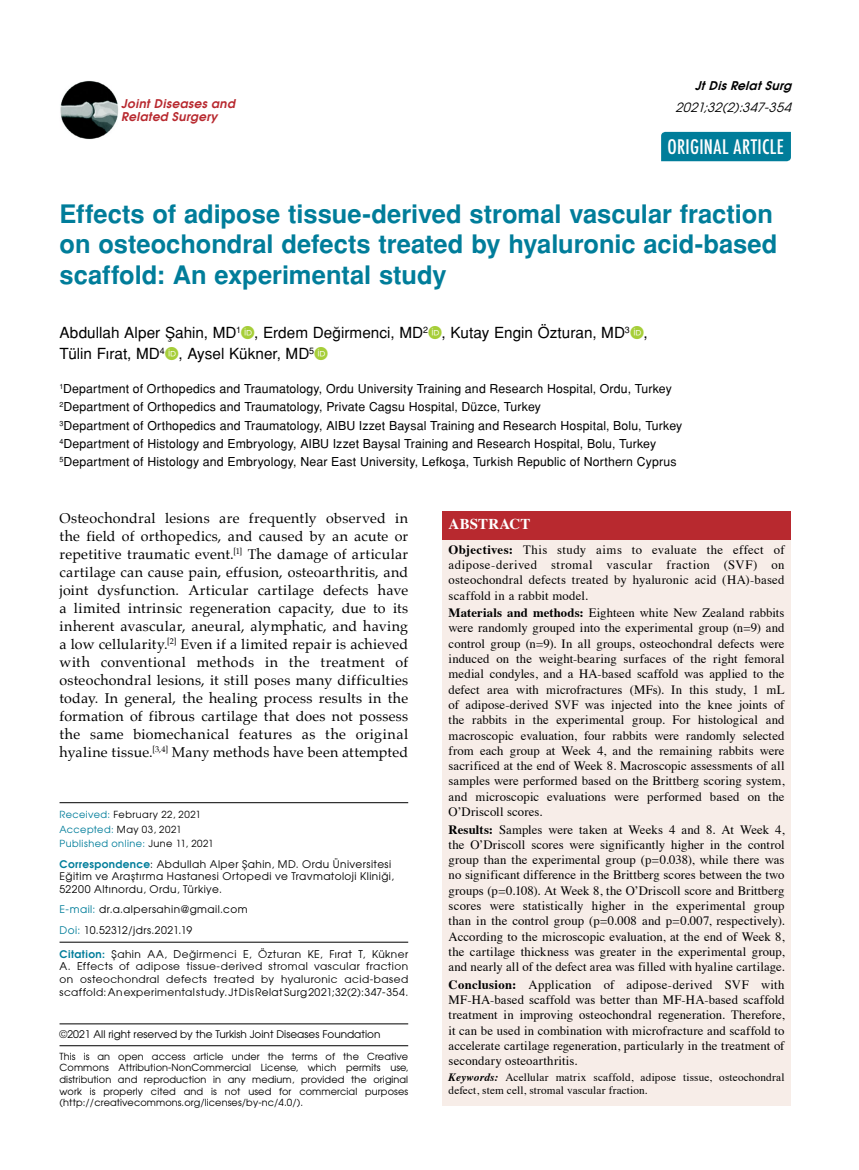
<style>
.page{position:relative;width:859px;height:1170px;background:#fff}
.page>*{position:absolute;margin:0;border:0;box-sizing:border-box;transform-origin:0 0}
.t1{font:700 25.5px/30.6px "Helvetica Tr";letter-spacing:-.005em;color:#007d9a}
.t2{font:500 condensed 19.5px "Futura";letter-spacing:.02em;color:#fff}
.t3{font:15.3px/21.3px "Helvetica Normal Tr";color:#000}
.t4{font:700 15px "Times";letter-spacing:.01em;color:#fff}
.t5{font:14.25px/18px "Palatino";letter-spacing:.015em;color:#000;text-align:justify}
.t6{font:12.75px/15.3px "Times";letter-spacing:.01em;color:#000;text-align:justify}
.t7{font:italic 12.75px "Avant Garde Tr";color:#000}
.t8{font:12.3px/18.3px "Helvetica Normal Tr";letter-spacing:.01em;color:#000}
.t9{font:12px/13.5px "Avant Garde Bold Italic Tr";letter-spacing:.03em;color:#b8292f}
.t10{font:italic 12px "Avant Garde Bold Tr";color:#000}
.t11{font:11.25px/13.5px "Times";letter-spacing:.015em;color:#000}
.t12{font:10.5px/12.3px "Avant Garde Tr";letter-spacing:.04em;color:#000}
.t13{font:10.5px/12.6px "Avant Garde";letter-spacing:.04em;color:#000;text-align:justify}
.t14{font:10.5px "Avant Garde Tr";color:#000}
.t15{font:9.75px/11.7px "Avant Garde Tr";letter-spacing:.02em;color:#000;text-align:justify}
.t16{font:9.75px/14.4px "Avant Garde Tr";letter-spacing:.045em;color:#000}
.s1{color:#007d9a}
.s2{font-family:"Avant Garde Bold Tr";color:#007d9a}
.s3{font-family:"Avant Garde"}
.s4{font-weight:700}
.s5{font-weight:700;font-style:italic}
</style>
<div class="page">
<div style="left:661px;top:132px;width:130px;height:29px;background:#007d9a"></div>
<img style="left:60px;top:81px;width:59px;height:58px">
<hr style="left:60px;top:941px;width:348px;height:1px;background:#000">
<hr style="left:60px;top:802px;width:348px;height:1px;background:#000">
<div style="left:442px;top:537px;width:349px;height:569px;background:#f7ede8"></div>
<div style="left:442px;top:511px;width:349px;height:28px;background:#b8292f"></div>
<hr style="left:60px;top:1045px;width:348px;height:1px;background:#000">
<hr style="left:60px;top:1023px;width:348px;height:1px;background:#000">
<p class="t9" style="left:121px;top:96px;width:115px">Joint Diseases and<br>Related Surgery</p>
<p class="t10" style="left:695px;top:77px;width:102px">JtDisRelatSurg</p>
<p class="t7" style="left:675px;top:99px;width:121px">2021;32(2):347-354</p>
<h2 class="t2" style="left:667px;top:135px;width:118px">ORIGINAL ARTICLE</h2>
<h1 class="t1" style="left:60px;top:198px;width:719px">Effects of adipose tissue-derived stromal vascular fraction on osteochondral defects treated by hyaluronic acid-based scaffold: An experimental study</h1>
<p class="t3" style="left:60px;top:321px;width:590px">Abdullah Alper Şahin, MD<sup>1</sup> , Erdem Değirmenci, MD<sup>2</sup> , Kutay Engin Özturan, MD<sup>3</sup> ,<br>Tülin Fırat, MD<sup>4</sup> , Aysel Kükner, MD<sup>5</sup></p>
<p class="t8" style="left:60px;top:379px;width:624px"><sup>1</sup>Department of Orthopedics and Traumatology, Ordu University Training and Research Hospital, Ordu, Turkey <sup>2</sup>Department of Orthopedics and Traumatology, Private Cagsu Hospital, Düzce, Turkey<br><sup>3</sup>Department of Orthopedics and Traumatology, AIBU Izzet Baysal Training and Research Hospital, Bolu, Turkey <sup>4</sup>Department of Histology and Embryology, AIBU Izzet Baysal Training and Research Hospital, Bolu, Turkey <sup>5</sup>Department of Histology and Embryology, Near East University, Lefkoşa, Turkish Republic of Northern Cyprus</p>
<p class="t5" style="left:60px;top:508px;width:350px">Osteochondral lesions are frequently observed in the field of orthopedics, and caused by an acute or repetitive traumatic event.<sup>[1]</sup> The damage of articular cartilage can cause pain, effusion, osteoarthritis, and joint dysfunction. Articular cartilage defects have a limited intrinsic regeneration capacity, due to its inherent avascular, aneural, alymphatic, and having a low cellularity.<sup>[2]</sup> Even if a limited repair is achieved with conventional methods in the treatment of osteochondral lesions, it still poses many difficulties today. In general, the healing process results in the formation of fibrous cartilage that does not possess the same biomechanical features as the original hyaline tissue.<sup>[3,4]</sup> Many methods have been attempted</p>
<p class="t16" style="left:60px;top:807px;width:156px"><span class="s1">Received:</span> February 22, 2021<br><span class="s1">Accepted:</span> May 03, 2021<br><span class="s1">Published online:</span> June 11, 2021</p>
<p class="t12" style="left:60px;top:857px;width:336px"><span class="s2">Correspondence</span>: Abdullah Alper Şahin, MD. Ordu Üniversitesi<br>Eğitim ve Araştırma Hastanesi Ortopedi ve Travmatoloji Kliniği,<br>52200 Altınordu, Ordu, Türkiye.</p>
<p class="t12" style="left:60px;top:898px;width:190px;line-height:20.9px"><span class="s1">E-mail:</span> dr.a.alpersahin@gmail.com<br><span class="s1">Doi:</span> 10.52312/jdrs.2021.19</p>
<p class="t13" style="left:60px;top:947px;width:350px"><span class="s2">Citation:</span> Şahin AA, Değirmenci E, Özturan KE, Fırat T, Kükner A. Effects of adipose tissue-derived stromal vascular fraction on osteochondral defects treated by hyaluronic acid-based</p>
<p class="t12" style="left:60px;top:985px;width:350px"><span class="s3">scaffold: An experimental study</span>. Jt Dis Relat Surg 2021;32(2):347-354.</p>
<p class="t14" style="left:60px;top:1027px;width:322px">©2021 All right reserved by the Turkish Joint Diseases Foundation</p>
<p class="t15" style="left:60px;top:1049px;width:350px">This is an open access article under the terms of the Creative Commons Attribution-NonCommercial License, which permits use, distribution and reproduction in any medium, provided the original work is properly cited and is not used for commercial purposes (http://creativecommons.org/licenses/by-nc/4.0/).</p>
<p class="t4" style="left:449px;top:509px;width:83px">ABSTRACT</p>
<p class="t6" style="left:449px;top:540px;width:337px"><span class="s4">Objectives:</span> This study aims to evaluate the effect of adipose-derived stromal vascular fraction (SVF) on osteochondral defects treated by hyaluronic acid (HA)-based scaffold in a rabbit model.</p>
<p class="t6" style="left:449px;top:604px;width:337px"><span class="s4">Materials and methods:</span> Eighteen white New Zealand rabbits were randomly grouped into the experimental group (n=9) and control group (n=9). In all groups, osteochondral defects were induced on the weight-bearing surfaces of the right femoral medial condyles, and a HA-based scaffold was applied to the defect area with microfractures (MFs). In this study, 1 mL of adipose-derived SVF was injected into the knee joints of the rabbits in the experimental group. For histological and macroscopic evaluation, four rabbits were randomly selected from each group at Week 4, and the remaining rabbits were sacrificed at the end of Week 8. Macroscopic assessments of all samples were performed based on the Brittberg scoring system, and microscopic evaluations were performed based on the O’Driscoll scores.</p>
<p class="t6" style="left:449px;top:820px;width:337px"><span class="s4">Results:</span> Samples were taken at Weeks 4 and 8. At Week 4, the O’Driscoll scores were significantly higher in the control group than the experimental group (p=0.038), while there was no significant difference in the Brittberg scores between the two groups (p=0.108). At Week 8, the O’Driscoll score and Brittberg scores were statistically higher in the experimental group than in the control group (p=0.008 and p=0.007, respectively).<br>According to the microscopic evaluation, at the end of Week 8, the cartilage thickness was greater in the experimental group, and nearly all of the defect area was filled with hyaline cartilage.</p>
<p class="t6" style="left:449px;top:975px;width:337px"><span class="s4">Conclusion:</span> Application of adipose-derived SVF with MF-HA-based scaffold was better than MF-HA-based scaffold treatment in improving osteochondral regeneration. Therefore, it can be used in combination with microfracture and scaffold to accelerate cartilage regeneration, particularly in the treatment of secondary osteoarthritis.</p>
<p class="t11" style="left:449px;top:1069px;width:337px"><span class="s5">Keywords:</span> Acellular matrix scaffold, adipose tissue, osteochondral defect, stem cell, stromal vascular fraction.</p>
</div>
